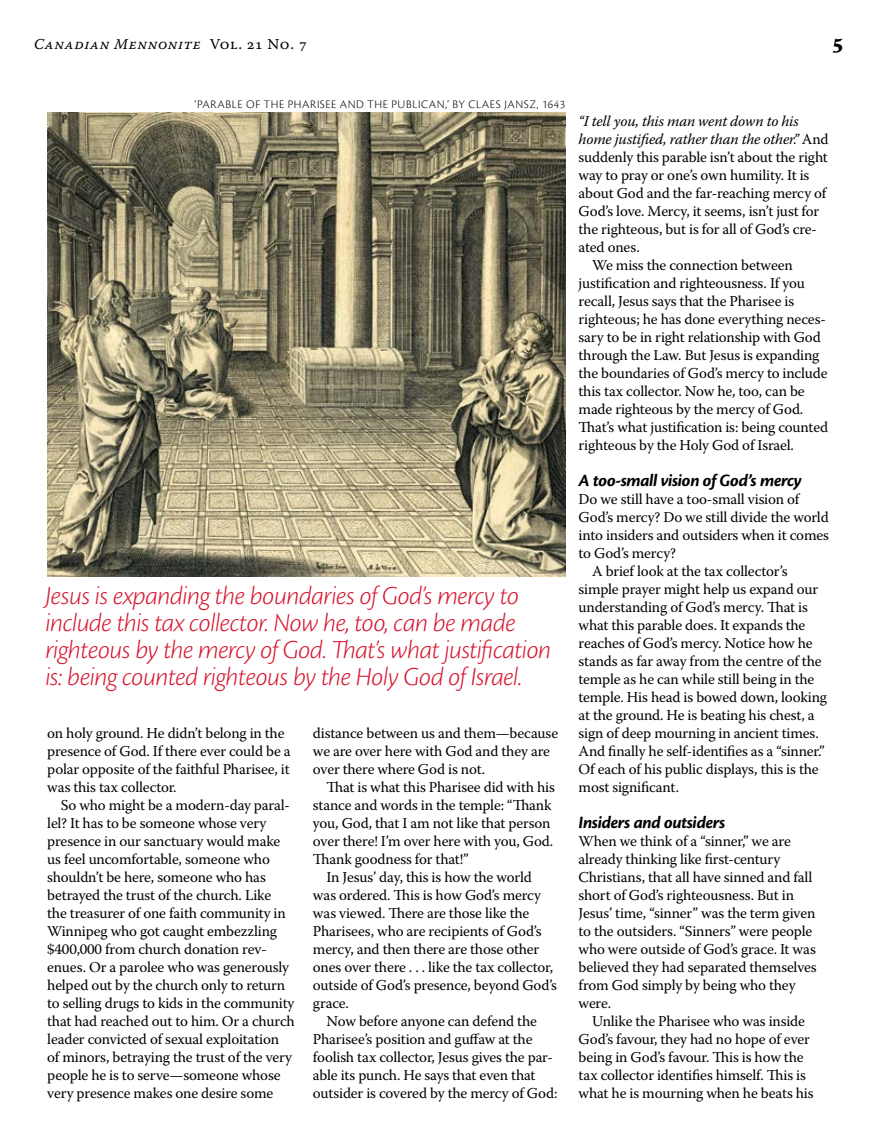
<style>
.page{position:relative;width:878px;height:1148px;background:#fff}
.page>*{position:absolute;margin:0;border:0;box-sizing:border-box;transform-origin:0 0}
.t1{font:italic 300 27px/27px "Cronos Pro";letter-spacing:-.02em;color:#d7162f}
.t2{font:700 21px "Sava Pro";color:#000}
.t3{font:italic 700 18px "Cronos Pro";letter-spacing:-.025em;color:#000}
.t4{font:15px/18px "Warnock Pro";letter-spacing:-.01em;color:#000}
.t5{font:italic 15px "Warnock Pro";letter-spacing:-.01em;color:#000}
.t6{font:15px "Warnock Pro It Capt";letter-spacing:.035em;color:#000}
.t7{font:300 12px "Cronos Pro";letter-spacing:.05em;color:#000}
.s1{font-family:"Warnock Pro Capt"}
.s2{font-style:normal}
</style>
<div class="page">
<img style="left:47px;top:112px;width:518px;height:464px">
<p class="t6" style="left:34px;top:35px;width:274px">Canadian Mennonite <span class="s1">Vol. 21 No. 7</span></p>
<h2 class="t2" style="left:832px;top:28px;width:14px">5</h2>
<p class="t7" style="left:194px;top:97px;width:372px">‘PARABLE OF THE PHARISEE AND THE PUBLICAN,’ BY CLAES JANSZ, 1643</p>
<h1 class="t1" style="left:45px;top:582px;width:507px">Jesus is expanding the boundaries of God’s mercy to include this tax collector. Now he, too, can be made righteous by the mercy of God. That’s what justification is: being counted righteous by the Holy God of Israel.</h1>
<p class="t4" style="left:47px;top:724px;width:245px">on holy ground. He didn’t belong in the presence of God. If there ever could be a polar opposite of the faithful Pharisee, it was this tax collector.</p>
<p class="t4" style="left:47px;top:796px;width:249px;text-indent:14px">So who might be a modern-day paral&shy;lel? It has to be someone whose very presence in our sanctuary would make us feel uncomfortable, someone who shouldn’t be here, someone who has betrayed the trust of the church. Like<br>the treasurer of one faith community in Winnipeg who got caught embezzling $400,000 from church donation rev&shy;enues. Or a parolee who was generously helped out by the church only to return to selling drugs to kids in the community that had reached out to him. Or a church leader convicted of sexual exploitation of minors, betraying the trust of the very people he is to serve—someone whose very presence makes one desire some</p>
<p class="t4" style="left:313px;top:724px;width:247px">distance between us and them—because we are over here with God and they are over there where God is not.</p>
<p class="t4" style="left:326px;top:778px;width:230px">That is what this Pharisee did with his</p>
<p class="t4" style="left:313px;top:796px;width:240px">stance and words in the temple: “Thank</p>
<p class="t4" style="left:313px;top:814px;width:239px">you, God, that I am not like that person</p>
<p class="t4" style="left:313px;top:832px;width:242px">over there! I’m over here with you, God.</p>
<p class="t4" style="left:313px;top:850px;width:157px">Thank goodness for that!”</p>
<p class="t4" style="left:326px;top:868px;width:207px">In Jesus’ day, this is how the world</p>
<p class="t4" style="left:313px;top:886px;width:230px">was ordered. This is how God’s mercy</p>
<p class="t4" style="left:313px;top:904px;width:218px">was viewed. There are those like the</p>
<p class="t4" style="left:313px;top:922px;width:230px">Pharisees, who are recipients of God’s</p>
<p class="t4" style="left:313px;top:940px;width:228px">mercy, and then there are those other</p>
<p class="t4" style="left:313px;top:958px;width:242px">ones over there . . . like the tax collector,</p>
<p class="t4" style="left:313px;top:976px;width:246px">outside of God’s presence, beyond God’s</p>
<p class="t4" style="left:313px;top:994px;width:37px">grace.</p>
<p class="t4" style="left:326px;top:1012px;width:212px">Now before anyone can defend the</p>
<p class="t4" style="left:313px;top:1030px;width:221px">Pharisee’s position and guffaw at the</p>
<p class="t4" style="left:313px;top:1048px;width:242px">foolish tax collector, Jesus gives the par-</p>
<p class="t4" style="left:313px;top:1066px;width:224px">able its punch. He says that even that</p>
<p class="t4" style="left:313px;top:1084px;width:246px">outsider is covered by the mercy of God:</p>
<p class="t5" style="left:578px;top:112px;width:222px">“I tell you, this man went down to his</p>
<p class="t5" style="left:578px;top:130px;width:251px">home justified, rather than the other.” <span class="s2">And</span></p>
<p class="t4" style="left:578px;top:148px;width:251px">suddenly this parable isn’t about the right</p>
<p class="t4" style="left:578px;top:166px;width:232px">way to pray or one’s own humility. It is</p>
<p class="t4" style="left:578px;top:184px;width:249px">about God and the far-reaching mercy of</p>
<p class="t4" style="left:578px;top:202px;width:242px">God’s love. Mercy, it seems, isn’t just for</p>
<p class="t4" style="left:578px;top:220px;width:240px">the righteous, but is for all of God’s cre-</p>
<p class="t4" style="left:578px;top:238px;width:63px">ated ones.</p>
<p class="t4" style="left:592px;top:256px;width:202px">We miss the connection between</p>
<p class="t4" style="left:578px;top:274px;width:228px">justification and righteousness. If you</p>
<p class="t4" style="left:578px;top:292px;width:217px">recall, Jesus says that the Pharisee is</p>
<p class="t4" style="left:578px;top:310px;width:249px">righteous; he has done everything neces-</p>
<p class="t4" style="left:578px;top:328px;width:244px">sary to be in right relationship with God</p>
<p class="t4" style="left:578px;top:346px;width:242px">through the Law. But Jesus is expanding</p>
<p class="t4" style="left:578px;top:364px;width:250px">the boundaries of God’s mercy to include</p>
<p class="t4" style="left:578px;top:382px;width:228px">this tax collector. Now he, too, can be</p>
<p class="t4" style="left:578px;top:400px;width:226px">made righteous by the mercy of God.</p>
<p class="t4" style="left:578px;top:418px;width:251px">That’s what justification is: being counted</p>
<p class="t4" style="left:578px;top:436px;width:217px">righteous by the Holy God of Israel.</p>
<p class="t3" style="left:578px;top:470px;width:225px">A too-small vision of God’s mercy</p>
<p class="t4" style="left:578px;top:490px;width:222px">Do we still have a too-small vision of</p>
<p class="t4" style="left:578px;top:508px;width:252px">God’s mercy? Do we still divide the world</p>
<p class="t4" style="left:578px;top:526px;width:252px">into insiders and outsiders when it comes</p>
<p class="t4" style="left:578px;top:544px;width:99px">to God’s mercy?</p>
<p class="t4" style="left:592px;top:562px;width:197px">A brief look at the tax collector’s</p>
<p class="t4" style="left:578px;top:580px;width:241px">simple prayer might help us expand our</p>
<p class="t4" style="left:578px;top:598px;width:231px">understanding of God’s mercy. That is</p>
<p class="t4" style="left:578px;top:616px;width:228px">what this parable does. It expands the</p>
<p class="t4" style="left:578px;top:634px;width:236px">reaches of God’s mercy. Notice how he</p>
<p class="t4" style="left:578px;top:652px;width:244px">stands as far away from the centre of the</p>
<p class="t4" style="left:578px;top:670px;width:237px">temple as he can while still being in the</p>
<p class="t4" style="left:578px;top:688px;width:250px">temple. His head is bowed down, looking</p>
<p class="t4" style="left:578px;top:706px;width:238px">at the ground. He is beating his chest, a</p>
<p class="t4" style="left:578px;top:724px;width:242px">sign of deep mourning in ancient times.</p>
<p class="t4" style="left:578px;top:742px;width:247px">And finally he self-identifies as a “sinner.”</p>
<p class="t4" style="left:578px;top:760px;width:241px">Of each of his public displays, this is the</p>
<p class="t4" style="left:578px;top:778px;width:102px">most significant.</p>
<p class="t3" style="left:578px;top:812px;width:148px">Insiders and outsiders</p>
<p class="t4" style="left:578px;top:832px;width:240px">When we think of a “sinner,” we are already thinking like first-century Christians, that all have sinned and fall short of God’s righteousness. But in Jesus’ time, “sinner” was the term given to the outsiders. “Sinners” were people who were outside of God’s grace. It was believed they had separated themselves from God simply by being who they were.</p>
<p class="t4" style="left:578px;top:1012px;width:236px;text-indent:14px">Unlike the Pharisee who was inside God’s favour, they had no hope of ever being in God’s favour. This is how the tax collector identifies himself. This is what he is mourning when he beats his</p>
</div>
